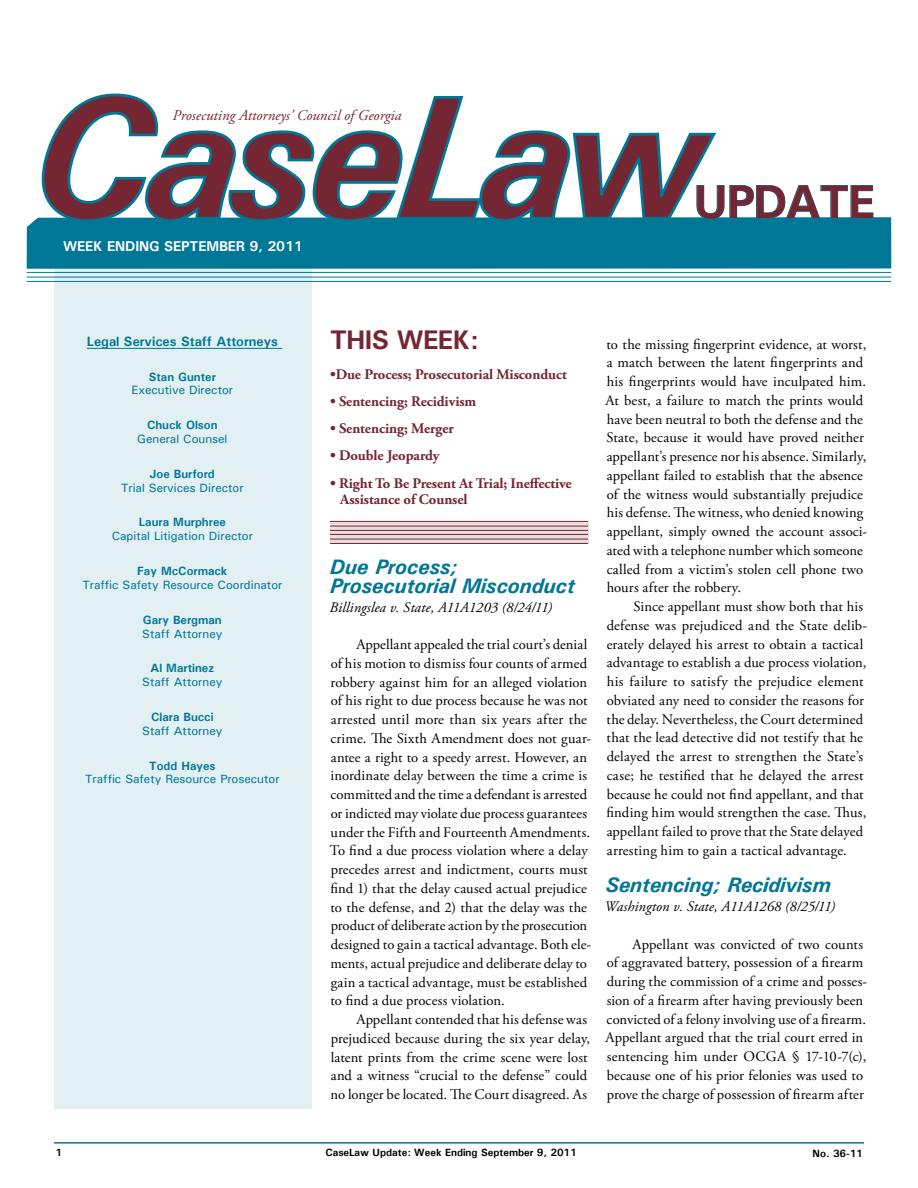
<style>
.page{position:relative;width:918px;height:1188px;background:#fff}
.page>*{position:absolute;margin:0;border:0;box-sizing:border-box;transform-origin:0 0}
.t1{font:700 47.1px "Univers";letter-spacing:-.025em;color:#752633}
.t2{font:700 27px "Univers";letter-spacing:-.025em;color:#752633}
.t3{font:italic 700 21px/18.8px "Univers";color:#007796}
.t4{font:italic 15px "Adobe Garamond Pro";color:#752633}
.t5{font:14.7px/18.8px "Adobe Garamond Pro";letter-spacing:.01em;color:#000}
.t6{font:700 14.7px/16.5px "Adobe Garamond Pro";letter-spacing:-.005em;color:#752633}
.t7{font:italic 14.7px "Adobe Garamond Pro";letter-spacing:.005em;color:#000}
.t8{font:700 14.25px "Univers";letter-spacing:-.01em;color:#fff}
.t9{font:700 13.5px "Univers";color:#007796}
.t10{font:500 12px "Univers";color:#007796}
.t11{font:700 12px "Univers";color:#007796}
.t12{font:700 10.5px "Univers";color:#000}
</style>
<div class="page">
<hr style="left:54px;top:1142px;width:810px;height:2px;background:#007796">
<div style="left:54px;top:228px;width:258px;height:880px;background:#e3f0f3"></div>
<hr style="left:87px;top:348px;width:195px;height:1px;background:#007796">
<div style="left:27px;top:217px;width:864px;height:52px;background:#007796"></div>
<hr style="left:27px;top:272px;width:864px;height:1px;background:#007796">
<hr style="left:27px;top:277px;width:864px;height:1px;background:#007796">
<svg style="left:330px;top:522px;width:258px;height:21px;background:#e2d2d5"></svg>
<hr style="left:330px;top:521px;width:258px;height:1px;background:#752633">
<hr style="left:330px;top:534px;width:258px;height:1px;background:#752633">
<hr style="left:330px;top:539px;width:258px;height:1px;background:#752633">
<hr style="left:330px;top:543px;width:258px;height:1px;background:#752633">
<hr style="left:330px;top:526px;width:258px;height:1px;background:#752633">
<hr style="left:330px;top:530px;width:258px;height:1px;background:#752633">
<svg style="left:719px;top:185px;width:155px;height:35px"></svg>
<hr style="left:27px;top:281px;width:864px;height:1px;background:#007796">
<svg style="left:40px;top:93px;width:679px;height:130px"></svg>
<p class="t4" style="left:172px;top:107px;width:230px">Prosecuting Attorneys’ Council of Georgia</p>
<p class="t8" style="left:63px;top:237px;width:241px">WEEK ENDING SEPTEMBER 9, 2011</p>
<h1 class="t1" style="left:694px;top:172px;width:182px">UPDATE</h1>
<p class="t9" style="left:87px;top:332px;width:193px">Legal Services Staff Attorneys</p>
<p class="t11" style="left:149px;top:369px;width:69px">Stan Gunter</p>
<p class="t10" style="left:132px;top:383px;width:103px">Executive Director</p>
<p class="t11" style="left:147px;top:417px;width:72px">Chuck Olson</p>
<p class="t10" style="left:137px;top:431px;width:92px">General Counsel</p>
<p class="t11" style="left:150px;top:466px;width:66px">Joe Burford</p>
<p class="t10" style="left:121px;top:480px;width:124px">Trial Services Director</p>
<p class="t11" style="left:139px;top:515px;width:89px">Laura Murphree</p>
<p class="t10" style="left:112px;top:528px;width:143px">Capital Litigation Director</p>
<p class="t11" style="left:137px;top:563px;width:92px">Fay McCormack</p>
<p class="t10" style="left:82px;top:577px;width:202px">Traffic Safety Resource Coordinator</p>
<p class="t11" style="left:143px;top:612px;width:80px">Gary Bergman</p>
<p class="t10" style="left:142px;top:626px;width:82px">Staff Attorney</p>
<p class="t11" style="left:151px;top:661px;width:65px">Al Martinez</p>
<p class="t10" style="left:142px;top:674px;width:82px">Staff Attorney</p>
<p class="t11" style="left:151px;top:709px;width:64px">Clara Bucci</p>
<p class="t10" style="left:142px;top:723px;width:82px">Staff Attorney</p>
<p class="t11" style="left:149px;top:758px;width:68px">Todd Hayes</p>
<p class="t10" style="left:85px;top:772px;width:196px">Traffic Safety Resource Prosecutor</p>
<h2 class="t2" style="left:330px;top:322px;width:150px">THIS WEEK:</h2>
<p class="t6" style="left:330px;top:366px;width:238px">•Due Process; Prosecutorial Misconduct</p>
<p class="t6" style="left:330px;top:393px;width:148px">• Sentencing; Recidivism</p>
<p class="t6" style="left:330px;top:421px;width:125px">• Sentencing; Merger</p>
<p class="t6" style="left:330px;top:448px;width:111px">• Double Jeopardy</p>
<p class="t6" style="left:340px;top:475px;width:233px;text-indent:-10px">• Right To Be Present At Trial; Ineffective<br>Assistance of Counsel</p>
<h3 class="t3" style="left:330px;top:557px;width:246px">Due Process;<br>Prosecutorial Misconduct</h3>
<p class="t7" style="left:329px;top:598px;width:224px">Billingslea v. State, A11A1203 (8/24/11)</p>
<p class="t5" style="left:330px;top:636px;width:263px;text-indent:27px">Appellant appealed the trial court’s denial of his motion to dismiss four counts of armed robbery against him for an alleged violation of his right to due process because he was not arrested until more than six years after the crime. The Sixth Amendment does not guar&shy;antee a right to a speedy arrest. However, an inordinate delay between the time a crime is committed and the time a defendant is arrested or indicted may violate due process guarantees under the Fifth and Fourteenth Amendments.<br>To find a due process violation where a delay precedes arrest and indictment, courts must find 1) that the delay caused actual prejudice to the defense, and 2) that the delay was the product of deliberate action by the prosecution designed to gain a tactical advantage. Both ele&shy;ments, actual prejudice and deliberate delay to gain a tactical advantage, must be established to find a due process violation.</p>
<p class="t5" style="left:331px;top:1011px;width:261px;text-indent:26px">Appellant contended that his defense was prejudiced because during the six year delay, latent prints from the crime scene were lost and a witness “crucial to the defense” could no longer be located. The Court disagreed. As</p>
<p class="t5" style="left:605px;top:335px;width:263px">to the missing fingerprint evidence, at worst, a match between the latent fingerprints and his fingerprints would have inculpated him.<br>At best, a failure to match the prints would have been neutral to both the defense and the State, because it would have proved neither appellant’s presence nor his absence. Similarly, appellant failed to establish that the absence of the witness would substantially prejudice his defense. The witness, who denied knowing appellant, simply owned the account associ&shy;ated with a telephone number which someone called from a victim’s stolen cell phone two hours after the robbery.</p>
<p class="t5" style="left:606px;top:598px;width:262px;text-indent:27px">Since appellant must show both that his defense was prejudiced and the State delib&shy;erately delayed his arrest to obtain a tactical advantage to establish a due process violation, his failure to satisfy the prejudice element obviated any need to consider the reasons for the delay. Nevertheless, the Court determined that the lead detective did not testify that he delayed the arrest to strengthen the State’s case; he testified that he delayed the arrest because he could not find appellant, and that finding him would strengthen the case. Thus, appellant failed to prove that the State delayed arresting him to gain a tactical advantage.</p>
<h3 class="t3" style="left:605px;top:875px;width:227px">Sentencing; Recidivism</h3>
<p class="t7" style="left:605px;top:898px;width:232px">Washington v. State, A11A1268 (8/25/11)</p>
<p class="t5" style="left:605px;top:935px;width:263px;text-indent:27px">Appellant was convicted of two counts of aggravated battery, possession of a firearm during the commission of a crime and posses&shy;sion of a firearm after having previously been convicted of a felony involving use of a firearm.<br>Appellant argued that the trial court erred in sentencing him under OCGA § 17-10-7(c), because one of his prior felonies was used to prove the charge of possession of firearm after</p>
<p class="t12" style="left:56px;top:1146px;width:8px">1</p>
<p class="t12" style="left:326px;top:1146px;width:253px">CaseLaw Update: Week Ending September 9, 2011</p>
<p class="t12" style="left:813px;top:1147px;width:52px">No. 36-11</p>
</div>
